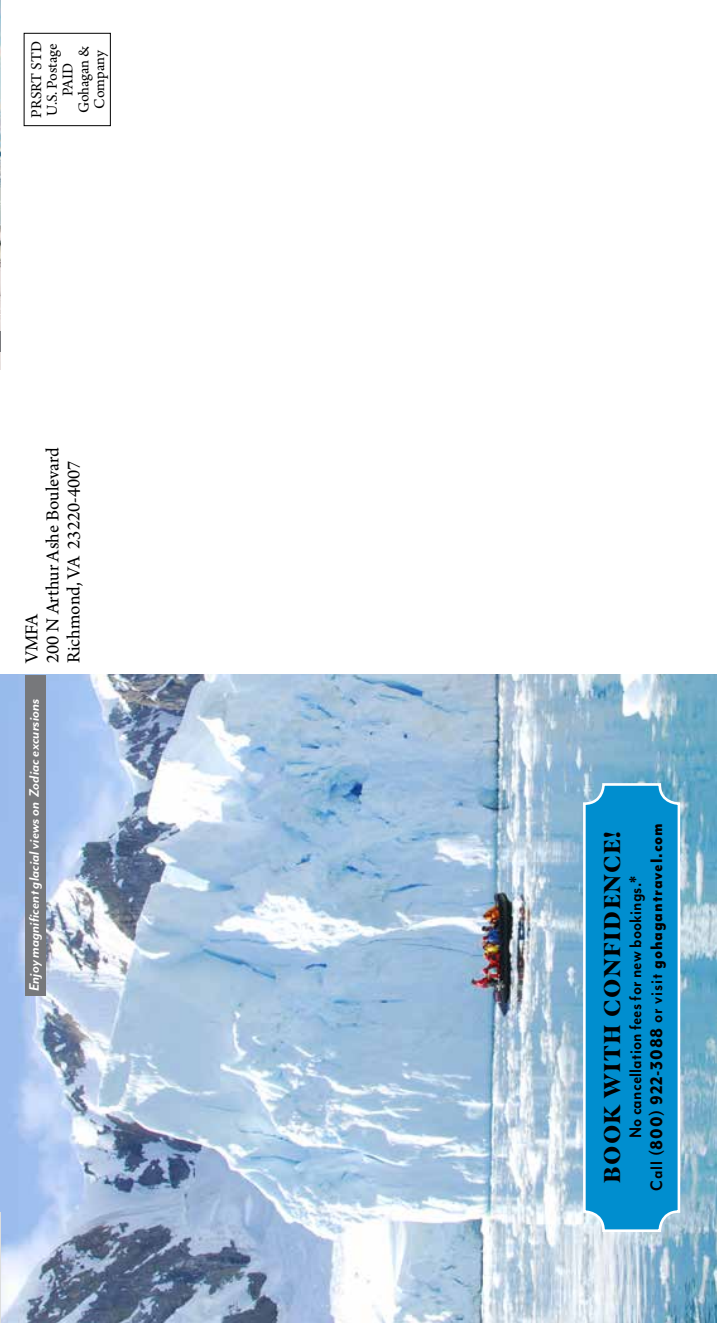
<style>
.page{position:relative;width:717px;height:1323px;background:#fff}
.page>*{position:absolute;margin:0;border:0;box-sizing:border-box;transform-origin:0 0}
.t1{font:900 22.75px "Masqualero";letter-spacing:.07em;color:#000}
.t2{font:700 19.25px/21px "Mr Eaves Mod OT";letter-spacing:.01em;color:#000;text-align:center;scale:.9 1}
.t3{font:19.25px/21px "Arno Pro";color:#000}
.t4{font:italic 700 15.75px "Mr Eaves Mod OT";color:#fff}
.t5{font:15.75px/15.8px "Arno Pro";letter-spacing:-.005em;color:#000;text-align:center}
.s1{font-weight:800}
</style>
<div class="page">
<img style="left:0;top:0;width:1px;height:369px">
<img style="left:0;top:674px;width:716px;height:649px">
<div style="left:584px;top:784px;width:95px;height:447px;background:#008ecf;border-radius:19px"></div>
<div style="left:583px;top:783px;width:97px;height:449px;border:3px solid #fff;border-radius:19px"></div>
<svg style="left:0;top:331px;width:1px;height:21px"></svg>
<div style="left:25px;top:675px;width:21px;height:320px;background:#77787b"></div>
<div style="left:24px;top:33px;width:87px;height:93px;border:1px solid #000"></div>
<hr style="left:0;top:1212px;width:1px;height:111px;background:#dcddde">
<p class="t5" style="left:29px;top:118px;width:78px;rotate:-90deg">PRSRT STD<br>U.S. Postage<br>PAID<br>Gohagan &amp;<br>Company</p>
<p class="t3" style="left:22px;top:663px;width:217px;rotate:-90deg">VMFA<br>200 N Arthur Ashe Boulevard<br>Richmond, VA 23220-4007</p>
<p class="t4" style="left:26px;top:991px;width:294px;rotate:-90deg">Enjoy magnificent glacial views on Zodiac excursions</p>
<p class="t1" style="left:598px;top:1183px;width:353px;rotate:-90deg">BOOK WITH CONFIDENCE!</p>
<p class="t2" style="left:624px;top:1191px;width:410px;rotate:-90deg">No cancellation fees for new bookings.*<br>Call <span class="s1">(800) 922-3088</span> or visit <span class="s1">gohagantravel.com</span></p>
</div>
